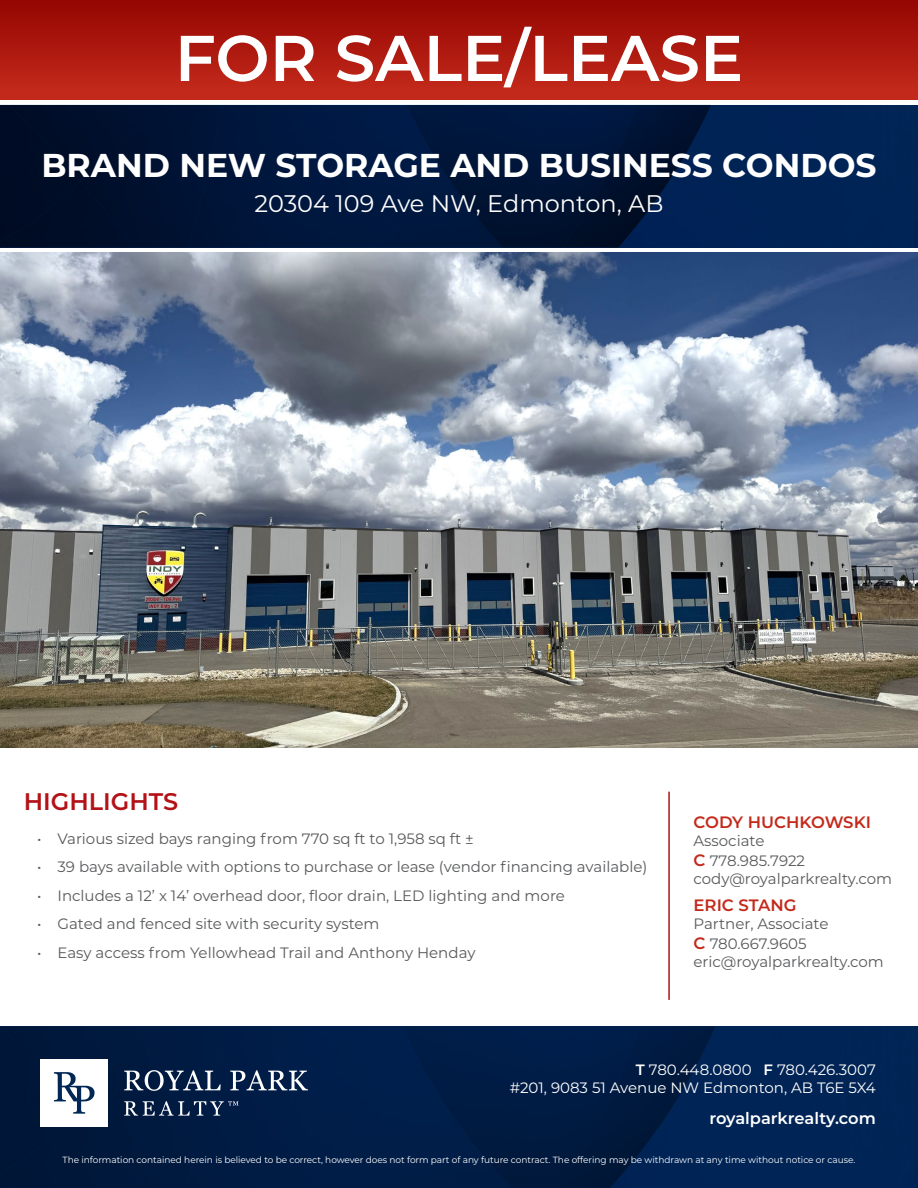
<style>
.page{position:relative;width:918px;height:1188px;background:#fff}
.page>*{position:absolute;margin:0;border:0;box-sizing:border-box;transform-origin:0 0}
.t1{font:600 64.5px "Montserrat";color:#fff}
.t2{font:700 33px "Montserrat";color:#fff}
.t3{font:24px "Montserrat";color:#fff}
.t4{font:600 24px "Montserrat";color:#b31217}
.t5{font:600 16.5px "Montserrat";color:#c32a1b}
.t6{font:600 16.2px "Montserrat";letter-spacing:-.005em;color:#fff}
.t7{font:15px/19.8px "Montserrat";color:#58595b}
.t8{font:15px/18px "Montserrat";color:#fff;text-align:right}
.t9{font:9px "Montserrat";letter-spacing:-.005em;color:#fff}
.s1{font-weight:600;font-size:16.5px;color:#c32a1b}
.s2{font-weight:600}
</style>
<div class="page">
<div style="left:820px;top:1026px;width:98px;height:162px;background:#002555"></div>
<div style="left:715px;top:1026px;width:105px;height:162px;background:#002455"></div>
<img style="left:640px;top:1026px;width:75px;height:162px">
<div style="left:0;top:1026px;width:186px;height:162px;background:#00193f"></div>
<div style="left:0;top:1112px;width:143px;height:76px;background:#001739"></div>
<div style="left:1px;top:1026px;width:185px;height:86px;background:#00183d"></div>
<div style="left:186px;top:1026px;width:102px;height:162px;background:#001c45"></div>
<div style="left:288px;top:1026px;width:114px;height:162px;background:#001e49"></div>
<img style="left:402px;top:1026px;width:238px;height:162px">
<svg style="left:124px;top:1070px;width:97px;height:21px"></svg>
<svg style="left:230px;top:1070px;width:78px;height:20px"></svg>
<svg style="left:124px;top:1101px;width:114px;height:15px;background:#364b69"></svg>
<div style="left:41px;top:1059px;width:67px;height:68px;background:#fff"></div>
<svg style="left:54px;top:1072px;width:41px;height:42px"></svg>
<div style="left:820px;top:105px;width:98px;height:143px;background:#002455"></div>
<div style="left:711px;top:105px;width:109px;height:143px;background:#002355"></div>
<img style="left:637px;top:105px;width:74px;height:143px">
<img style="left:0;top:105px;width:189px;height:143px">
<div style="left:0;top:181px;width:136px;height:67px;background:#000d27"></div>
<div style="left:9px;top:105px;width:167px;height:76px;background:#000f2b"></div>
<div style="left:189px;top:105px;width:105px;height:143px;background:#00153a"></div>
<div style="left:294px;top:105px;width:113px;height:143px;background:#001942"></div>
<img style="left:407px;top:105px;width:230px;height:143px">
<div style="left:0;top:0;width:918px;height:100px;background:linear-gradient(to bottom,#950602,#c62c1c)"></div>
<hr style="left:668px;top:792px;width:2px;height:208px;background:#b31217">
<img style="left:0;top:253px;width:918px;height:494px">
<h1 class="t1" style="left:175px;top:12px;width:570px">FOR SALE/LEASE</h1>
<h2 class="t2" style="left:41px;top:141px;width:837px">BRAND NEW STORAGE AND BUSINESS CONDOS</h2>
<h3 class="t3" style="left:255px;top:187px;width:410px">20304 109 Ave NW, Edmonton, AB</h3>
<h3 class="t4" style="left:24px;top:784px;width:156px">HIGHLIGHTS</h3>
<p class="t7" style="left:37px;top:828px;width:438px">• Various sized bays ranging from 770 sq ft to 1,958 sq ft ±</p>
<p class="t7" style="left:37px;top:857px;width:612px">• 39 bays available with options to purchase or lease (vendor financing available)</p>
<p class="t7" style="left:37px;top:885px;width:529px">• Includes a 12’ x 14’ overhead door, floor drain, LED lighting and more</p>
<p class="t7" style="left:37px;top:914px;width:344px">• Gated and fenced site with security system</p>
<p class="t7" style="left:37px;top:942px;width:440px">• Easy access from Yellowhead Trail and Anthony Henday</p>
<p class="t5" style="left:694px;top:811px;width:179px">CODY HUCHKOWSKI</p>
<p class="t7" style="left:694px;top:831px;width:113px">Associate<br><span class="s1">C</span> 778.985.7922</p>
<p class="t7" style="left:694px;top:869px;width:200px">cody@royalparkrealty.com</p>
<p class="t5" style="left:694px;top:894px;width:104px">ERIC STANG</p>
<p class="t7" style="left:694px;top:914px;width:136px">Partner, Associate<br><span class="s1">C</span> 780.667.9605</p>
<p class="t7" style="left:694px;top:951px;width:192px">eric@royalparkrealty.com</p>
<p class="t8" style="left:510px;top:1060px;width:368px"><span class="s2">T</span> 780.448.0800 <span class="s2">F</span> 780.426.3007<br>#201, 9083 51 Avenue NW Edmonton, AB T6E 5X4</p>
<p class="t6" style="left:709px;top:1107px;width:168px">royalparkrealty.com</p>
<p class="t9" style="left:63px;top:1153px;width:794px">The information contained herein is believed to be correct, however does not form part of any future contract. The offering may be withdrawn at any time without notice or cause.</p>
</div>
